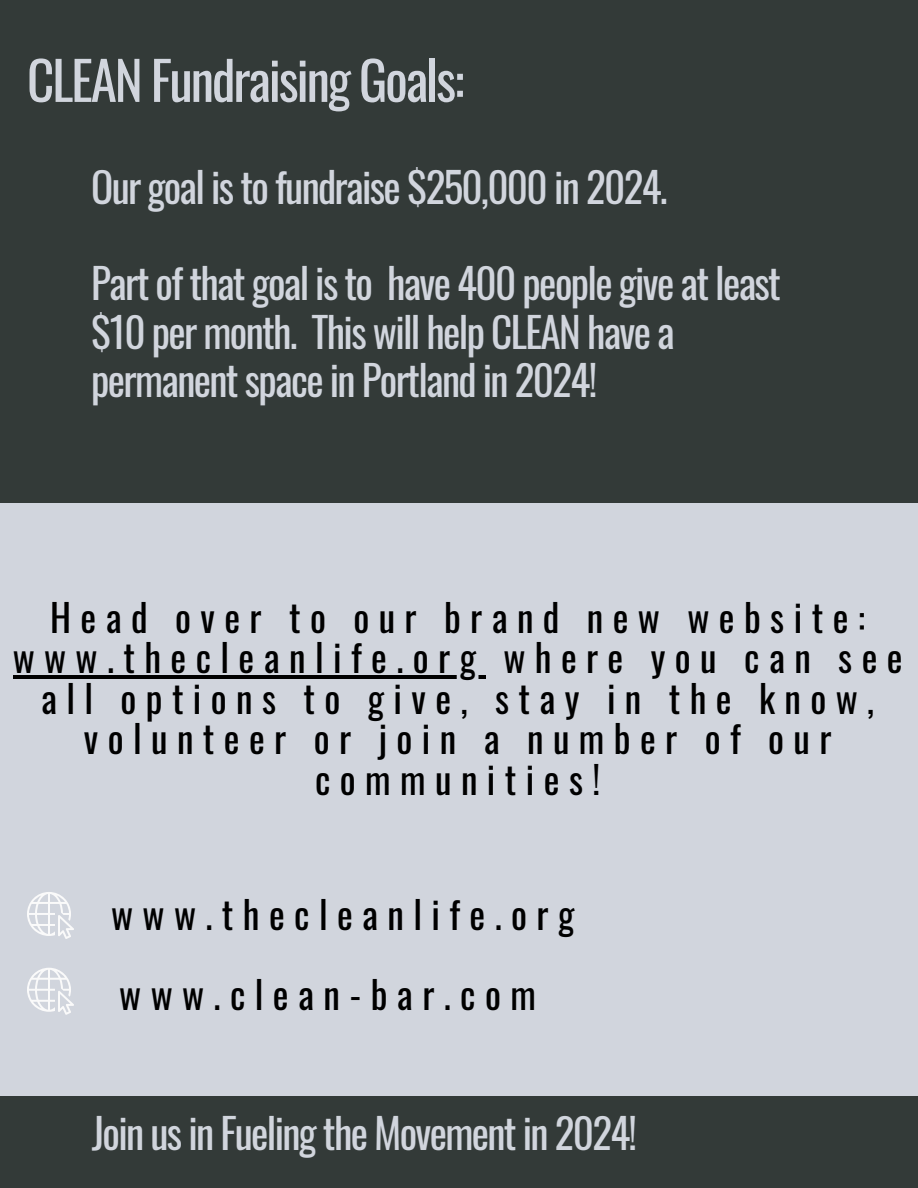
<style>
.page{position:relative;width:918px;height:1188px;background:#d1d5dd}
.page>*{position:absolute;margin:0;border:0;box-sizing:border-box;transform-origin:0 0}
.t1{font:53.25px "Oswald";letter-spacing:-.04em;color:#d1d5dd}
.t2{font:41.1px/48.3px "Oswald";letter-spacing:-.04em;color:#d1d5dd}
.t3{font:37.5px/40.5px "Oswald";letter-spacing:.25em;color:#000;text-align:center}
</style>
<div class="page">
<div style="left:0;top:0;width:918px;height:503px;background:#333a38"></div>
<div style="left:0;top:1096px;width:918px;height:92px;background:#333a38"></div>
<svg style="left:27px;top:892px;width:47px;height:47px"></svg>
<hr style="left:13px;top:676px;width:472px;height:3px;background:#000">
<svg style="left:27px;top:968px;width:47px;height:47px"></svg>
<p class="t1" style="left:27px;top:38px;width:439px">CLEAN Fundraising Goals:</p>
<p class="t2" style="left:91px;top:161px;width:578px">Our goal is to fundraise $250,000 in 2024.</p>
<p class="t2" style="left:91px;top:258px;width:691px">Part of that goal is to have 400 people give at least $10 per month. This will help CLEAN have a permanent space in Portland in 2024!</p>
<p class="t3" style="left:13px;top:596px;width:891px">Head over to our brand new website: www.thecleanlife.org where you can see all options to give, stay in the know, volunteer or join a number of our communities!</p>
<p class="t3" style="left:111px;top:893px;width:465px">www.thecleanlife.org</p>
<p class="t3" style="left:119px;top:973px;width:418px">www.clean-bar.com</p>
<p class="t2" style="left:92px;top:1107px;width:547px">Join us in Fueling the Movement in 2024!</p>
</div>
